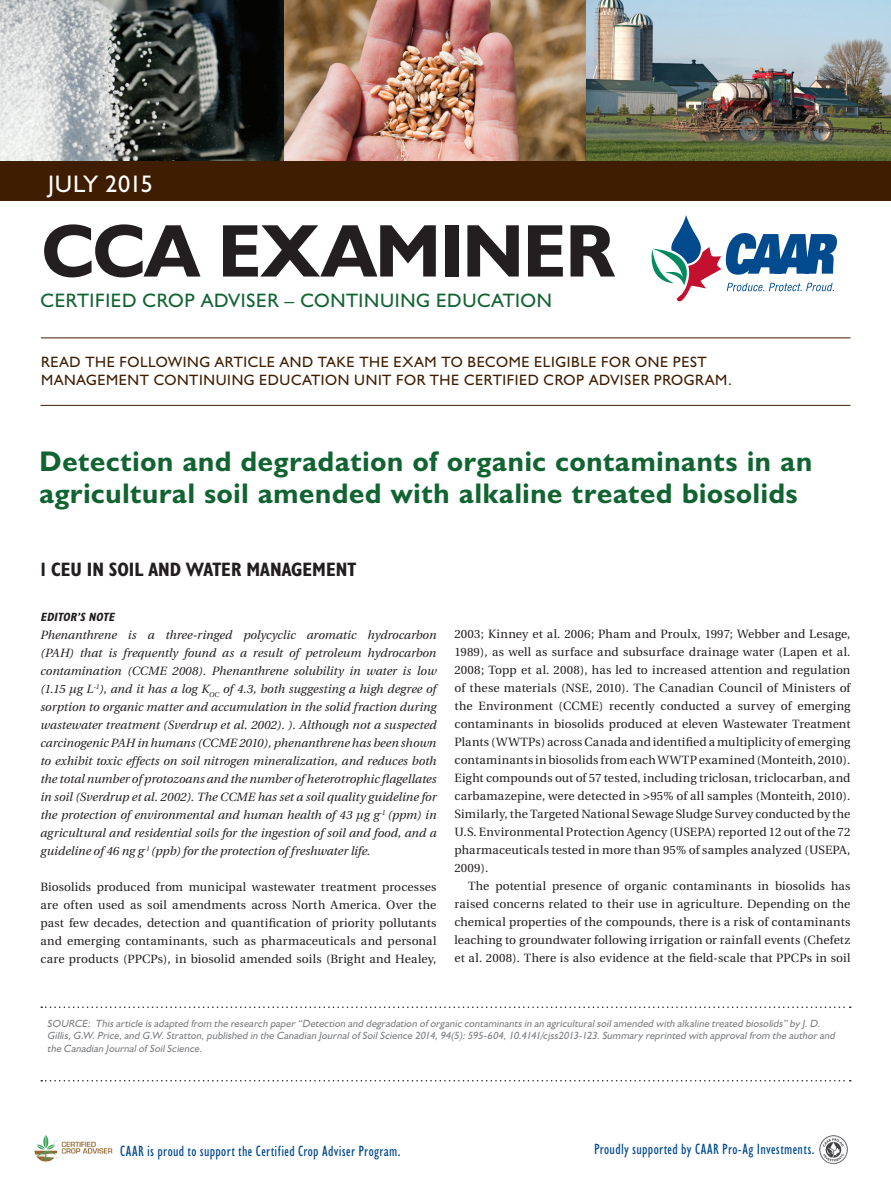
<style>
.page{position:relative;width:891px;height:1188px;background:#fff}
.page>*{position:absolute;margin:0;border:0;box-sizing:border-box;transform-origin:0 0}
._2014_Headline{font:700 75px "Humanist 521 BT";letter-spacing:-.01em;color:#231f20}
.NEW_DECK{font:700 28.5px/31.5px "Humanist 521 BT";letter-spacing:.025em;color:#116431}
._2014_Eyebrow{font:24px "Humanist 521 BT";color:#fff}
._2014_Eyebrow-2{font:19.5px "Humanist 521 BT";letter-spacing:.035em;color:#116431}
.NEW_SUBHEAD{font:700 condensed 19.5px "Humanist 521 BT";color:#231f20}
.NEW_DECK-2{font:15px/18px "Humanist 521 BT";letter-spacing:.04em;color:#3f1d00}
._2014_Eyebrow-3{font:condensed 15px "Humanist 521 BT";letter-spacing:.02em;color:#004a8d}
.NEW_BODYCOPY{font:12px/18px "Utopia";letter-spacing:.01em;color:#231f20;text-align:justify}
.NEW_BODYCOPY-2{font:italic 12px/18px "Utopia";letter-spacing:-.005em;color:#231f20;text-align:justify}
.NEW_SUBHEAD-2{font:italic 700 condensed 12px "Humanist 521 BT";color:#231f20}
.NEW_PHOTOCAPTION{font:italic 10.5px/12.6px "Humanist 521 BT";letter-spacing:.01em;color:#808285}
</style>
<div class="page">
<svg style="left:41px;top:1006px;width:810px;height:2px"></svg>
<img style="left:0;top:0;width:284px;height:161px">
<img style="left:284px;top:0;width:302px;height:161px">
<img style="left:586px;top:0;width:305px;height:161px">
<div style="left:0;top:161px;width:891px;height:40px;background:#3f1d00"></div>
<hr style="left:41px;top:338px;width:810px;height:1px;background:#3f1d00">
<hr style="left:40px;top:405px;width:810px;height:1px;background:#3f1d00">
<svg style="left:651px;top:215px;width:186px;height:87px"></svg>
<img style="left:819px;top:1135px;width:29px;height:29px">
<img style="left:34px;top:1135px;width:79px;height:27px">
<svg style="left:41px;top:1080px;width:810px;height:2px"></svg>
<p class="_2014_Eyebrow" style="left:48px;top:169px;width:107px">JULY 2015</p>
<p class="_2014_Headline" style="left:42px;top:204px;width:574px">CCA EXAMINER</p>
<p class="_2014_Eyebrow-2" style="left:40px;top:288px;width:513px">CERTIFIED CROP ADVISER – CONTINUING EDUCATION</p>
<p class="NEW_DECK-2" style="left:41px;top:353px;width:692px">READ THE FOLLOWING ARTICLE AND TAKE THE EXAM TO BECOME ELIGIBLE FOR ONE PEST<br>MANAGEMENT CONTINUING EDUCATION UNIT FOR THE CERTIFIED CROP ADVISER PROGRAM.</p>
<p class="NEW_DECK" style="left:40px;top:445px;width:774px">Detection and degradation of organic contaminants in an agricultural soil amended with alkaline treated biosolids</p>
<p class="NEW_SUBHEAD" style="left:40px;top:557px;width:317px">1 CEU IN SOIL AND WATER MANAGEMENT</p>
<p class="NEW_SUBHEAD-2" style="left:40px;top:609px;width:78px">EDITOR’S NOTE</p>
<p class="NEW_BODYCOPY-2" style="left:40px;top:626px;width:398px">Phenanthrene is a three-ringed polycyclic aromatic hydrocarbon (PAH) that is frequently found as a result of petroleum hydrocarbon contamination (CCME 2008). Phenanthrene solubility in water is low (1.15 μg L<sup>-1</sup>), and it has a log K<sub>OC</sub> of 4.3, both suggesting a high degree of sorption to organic matter and accumulation in the solid fraction during wastewater treatment (Sverdrup et al. 2002). ). Although not a suspected carcinogenic PAH in humans (CCME 2010), phenanthrene has been shown to exhibit toxic effects on soil nitrogen mineralization, and reduces both the total number of protozoans and the number of heterotrophic flagellates in soil (Sverdrup et al. 2002). The CCME has set a soil quality guideline for the protection of environmental and human health of 43 μg g<sup>-1</sup> (ppm) in agricultural and residential soils for the ingestion of soil and food, and a guideline of 46 ng g<sup>-1</sup> (ppb) for the protection of freshwater life.</p>
<p class="NEW_BODYCOPY" style="left:40px;top:878px;width:398px">Biosolids produced from municipal wastewater treatment processes are often used as soil amendments across North America. Over the past few decades, detection and quantification of priority pollutants and emerging contaminants, such as pharmaceuticals and personal care products (PPCPs), in biosolid amended soils (Bright and Healey,</p>
<p class="NEW_BODYCOPY" style="left:454px;top:626px;width:398px">2003; Kinney et al. 2006; Pham and Proulx, 1997; Webber and Lesage, 1989), as well as surface and subsurface drainage water (Lapen et al.<br>2008; Topp et al. 2008), has led to increased attention and regulation of these materials (NSE, 2010). The Canadian Council of Ministers of the Environment (CCME) recently conducted a survey of emerging contaminants in biosolids produced at eleven Wastewater Treatment Plants (WWTPs) across Canada and identified a multiplicity of emerging contaminants in biosolids from each WWTP examined (Monteith, 2010).<br>Eight compounds out of 57 tested, including triclosan, triclocarban, and carbamazepine, were detected in &gt;95% of all samples (Monteith, 2010).<br>Similarly, the Targeted National Sewage Sludge Survey conducted by the U.S. Environmental Protection Agency (USEPA) reported 12 out of the 72 pharmaceuticals tested in more than 95% of samples analyzed (USEPA, 2009).</p>
<p class="NEW_BODYCOPY" style="left:454px;top:878px;width:398px;text-indent:14px">The potential presence of organic contaminants in biosolids has raised concerns related to their use in agriculture. Depending on the chemical properties of the compounds, there is a risk of contaminants leaching to groundwater following irrigation or rainfall events (Chefetz et al. 2008). There is also evidence at the field-scale that PPCPs in soil</p>
<p class="NEW_PHOTOCAPTION" style="left:47px;top:1016px;width:792px">SOURCE: Thisarticle isadapted from the research paper“Detection and degradation of organic contaminantsin an agriculturalsoilamended with alkaline treated biosolids” by J .D.<br>Gillis,G.W.Price,and G.W.Stratton,published in the Canadian Journalof SoilScience 2014,94(5):595-604,10.4141/cjss2013-123.Summary reprinted with approvalfrom the authorand the Canadian Journalof SoilScience.</p>
<p class="_2014_Eyebrow-3" style="left:120px;top:1142px;width:282px">CAAR is proud to support the Certified Crop Adviser Program.</p>
<p class="_2014_Eyebrow-3" style="left:594px;top:1141px;width:222px">Proudly supported by CAAR Pro-Ag Investments.</p>
</div>
